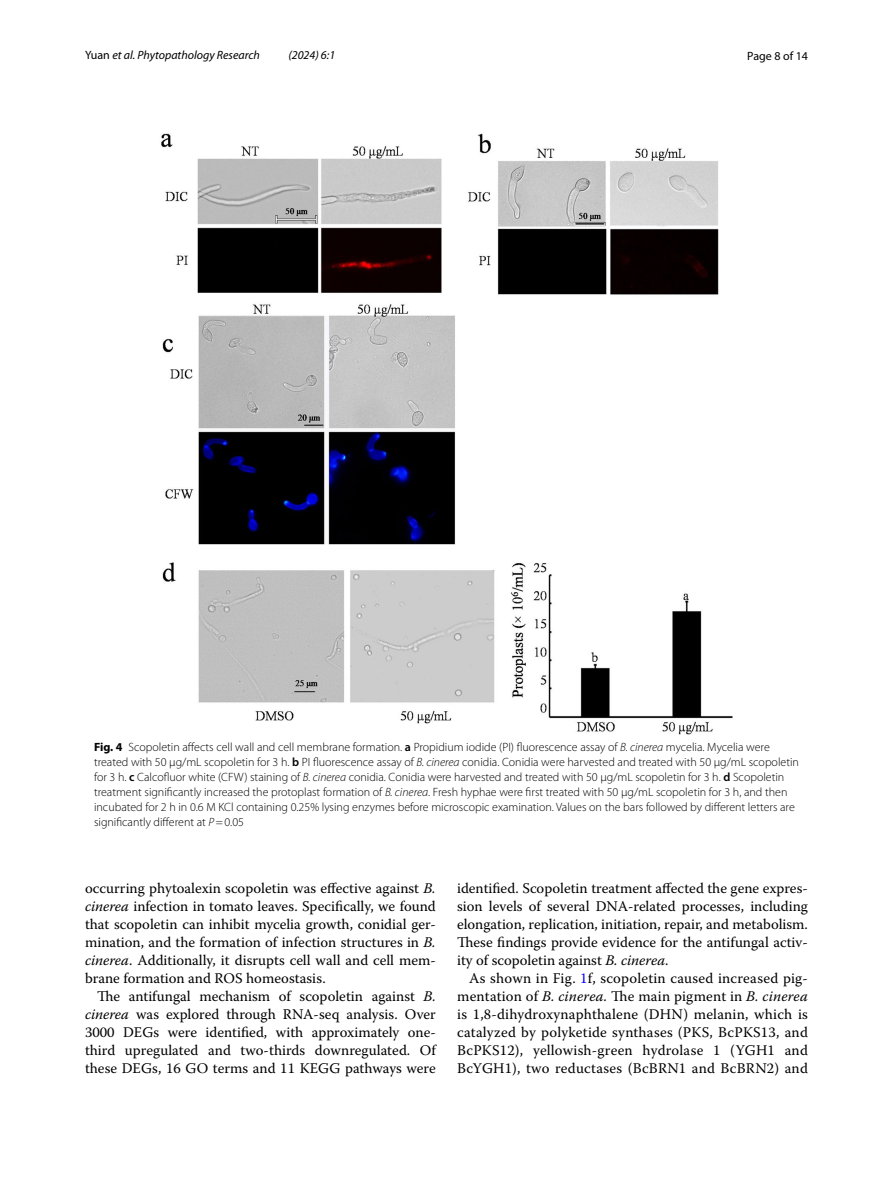
<style>
.page{position:relative;width:893px;height:1187px;background:#fff}
.page>*{position:absolute;margin:0;border:0;box-sizing:border-box;transform-origin:0 0}
.t1{font:14.7px/18px "Warnock Pro";color:#000;text-align:justify}
.t2{font:300 12px/15px "Myriad Pro";color:#000}
.t3{font:italic 12px "Myriad Pro";color:#000}
.t4{font:12px "Myriad Pro";color:#000}
.s1{font-style:normal}
.s2{font-weight:700}
.s3{font-weight:600}
.s4{font-style:italic}
.s5{color:#00f}
</style>
<div class="page">
<img style="left:161px;top:133px;width:572px;height:602px">
<p class="t3" style="left:85px;top:48px;width:176px"><span class="s1">Yuan</span> et al. Phytopathology Research</p>
<p class="t3" style="left:288px;top:48px;width:48px">(2024) 6:1</p>
<p class="t4" style="left:747px;top:48px;width:62px">Page 8 of 14</p>
<p class="t2" style="left:94px;top:739px;width:706px"><span class="s2">Fig. 4</span> Scopoletin affects cell wall and cell membrane formation. <span class="s3">a</span> Propidium iodide (PI) fluorescence assay of <span class="s4">B. cinerea</span> mycelia. Mycelia were treated with 50 μg/mL scopoletin for 3 h. <span class="s3">b</span> PI fluorescence assay of <span class="s4">B. cinerea</span> conidia. Conidia were harvested and treated with 50 μg/mL scopoletin for 3 h. <span class="s3">c</span> Calcofluor white (CFW) staining of <span class="s4">B. cinerea</span> conidia. Conidia were harvested and treated with 50 μg/mL scopoletin for 3 h. <span class="s3">d</span> Scopoletin treatment significantly increased the protoplast formation of <span class="s4">B. cinerea</span>. Fresh hyphae were first treated with 50 μg/mL scopoletin for 3 h, and then incubated for 2 h in 0.6 M KCl containing 0.25% lysing enzymes before microscopic examination. Values on the bars followed by different letters are significantly different at <span class="s4">P</span>=0.05</p>
<p class="t1" style="left:85px;top:878px;width:352px">occurring phytoalexin scopoletin was effective against <span class="s4">B. cinerea</span> infection in tomato leaves. Specifically, we found that scopoletin can inhibit mycelia growth, conidial ger&shy;mination, and the formation of infection structures in <span class="s4">B. cinerea</span>. Additionally, it disrupts cell wall and cell mem&shy;brane formation and ROS homeostasis.</p>
<p class="t1" style="left:85px;top:986px;width:352px;text-indent:12px">The antifungal mechanism of scopoletin against <span class="s4">B. cinerea</span> was explored through RNA-seq analysis. Over 3000 DEGs were identified, with approximately one&shy;third upregulated and two-thirds downregulated. Of these DEGs, 16 GO terms and 11 KEGG pathways were</p>
<p class="t1" style="left:457px;top:878px;width:352px">identified. Scopoletin treatment affected the gene expres&shy;sion levels of several DNA-related processes, including elongation, replication, initiation, repair, and metabolism.<br>These findings provide evidence for the antifungal activ&shy;ity of scopoletin against <span class="s4">B. cinerea</span>.</p>
<p class="t1" style="left:457px;top:968px;width:352px;text-indent:12px">As shown in Fig. <span class="s5">1</span>f, scopoletin caused increased pig&shy;mentation of <span class="s4">B. cinerea.</span> The main pigment in <span class="s4">B. cinerea </span>is 1,8-dihydroxynaphthalene (DHN) melanin, which is catalyzed by polyketide synthases (PKS, BcPKS13, and BcPKS12), yellowish-green hydrolase 1 (YGH1 and BcYGH1), two reductases (BcBRN1 and BcBRN2) and</p>
</div>
